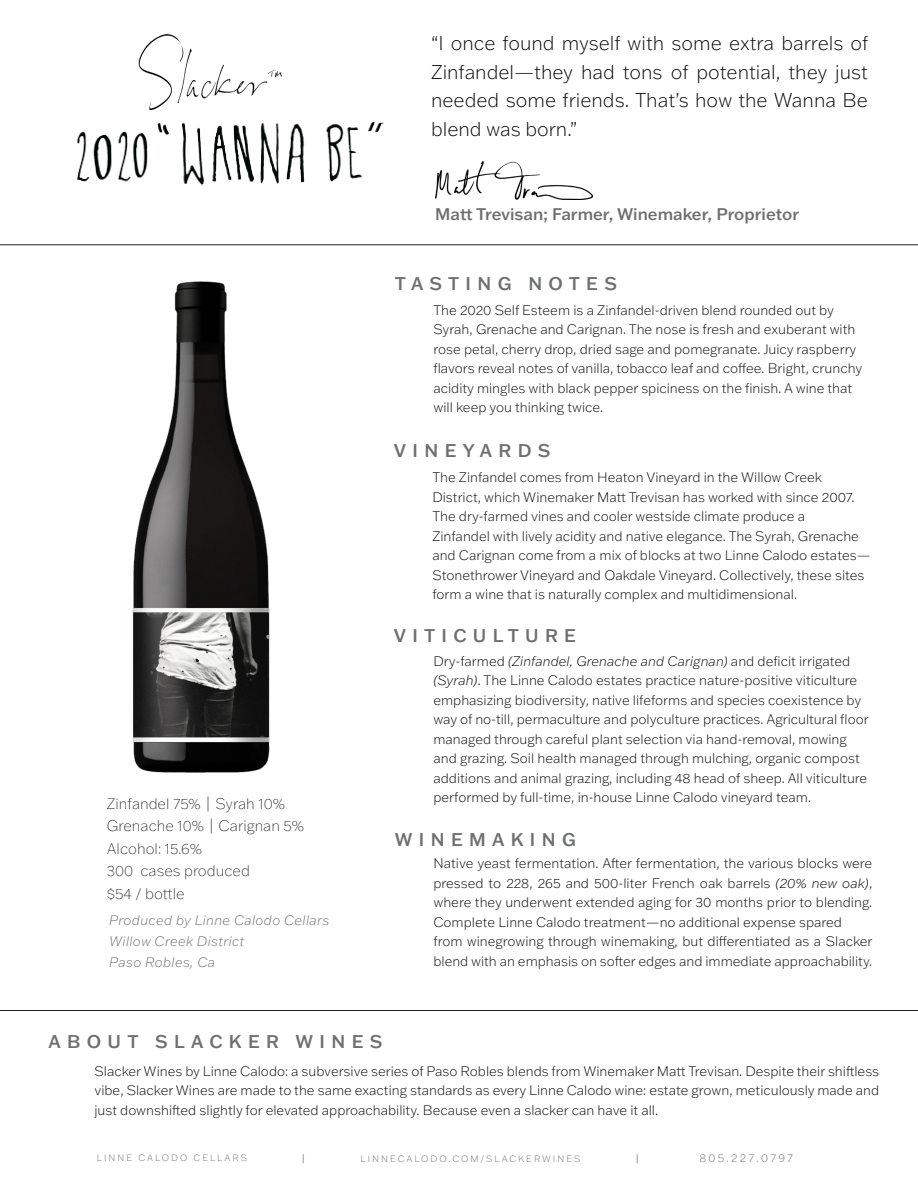
<style>
.page{position:relative;width:918px;height:1188px;background:#fff}
.page>*{position:absolute;margin:0;border:0;box-sizing:border-box;transform-origin:0 0}
.t1{font:300 expanded 19.5px/28.5px "Franklin Gothic ATF";color:#040503;text-align:justify}
.t2{font:500 18px "Franklin Gothic ATF";letter-spacing:.35em;color:#6d6f70}
.t3{font:500 16.5px "Franklin Gothic ATF";color:#6d6e70}
.t4{font:100 15px "Franklin Gothic ATF";color:#040503}
.t5{font:300 expanded 13.5px/19.5px "Franklin Gothic ATF";color:#040503}
.t6{font:italic 300 expanded 13.5px "Franklin Gothic ATF";letter-spacing:.02em;color:#6d6f70}
.t7{font:300 expanded 10.5px "Franklin Gothic ATF";letter-spacing:.22em;color:#6e6f71}
.t8{font:300 expanded 9px "Franklin Gothic ATF";letter-spacing:.22em;color:#6e6f71}
.t9{font:9px "Garamond Premr Pro Capt";color:#6e6f71}
.s1{font-style:italic}
</style>
<div class="page">
<img style="left:138px;top:35px;width:144px;height:74px">
<hr style="left:0;top:244px;width:918px;height:1px;background:#231f20">
<hr style="left:0;top:1010px;width:918px;height:1px;background:#231f20">
<img style="left:436px;top:161px;width:156px;height:38px">
<img style="left:133px;top:281px;width:137px;height:491px">
<img style="left:77px;top:122px;width:307px;height:64px">
<p class="t1" style="left:431px;top:29px;width:439px">“I once found myself with some extra barrels of Zinfandel—they had tons of potential, they just needed some friends. That’s how the Wanna Be blend was born.”</p>
<p class="t3" style="left:435px;top:203px;width:365px">Matt Trevisan; Farmer, Winemaker, Proprietor</p>
<p class="t2" style="left:395px;top:271px;width:224px">TASTING NOTES</p>
<p class="t5" style="left:433px;top:300px;width:430px">The 2020 Self Esteem is a Zinfandel-driven blend rounded out by Syrah, Grenache and Carignan. The nose is fresh and exuberant with rose petal, cherry drop, dried sage and pomegranate. Juicy raspberry flavors reveal notes of vanilla, tobacco leaf and coffee. Bright, crunchy acidity mingles with black pepper spiciness on the finish. A wine that will keep you thinking twice.</p>
<p class="t2" style="left:394px;top:439px;width:158px">VINEYARDS</p>
<p class="t5" style="left:432px;top:468px;width:391px">The Zinfandel comes from Heaton Vineyard in the Willow Creek</p>
<p class="t5" style="left:432px;top:487px;width:424px">District, which Winemaker Matt Trevisan has worked with since 2007.<br>The dry-farmed vines and cooler westside climate produce a</p>
<p class="t5" style="left:432px;top:526px;width:440px">Zinfandel with lively acidity and native elegance. The Syrah, Grenache and Carignan come from a mix of blocks at two Linne Calodo estates— Stonethrower Vineyard and Oakdale Vineyard. Collectively, these sites form a wine that is naturally complex and multidimensional.</p>
<p class="t4" style="left:107px;top:794px;width:180px">Zinfandel 75% | Syrah 10%</p>
<p class="t4" style="left:107px;top:816px;width:199px">Grenache 10% | Carignan 5%</p>
<p class="t4" style="left:107px;top:839px;width:97px">Alcohol: 15.6%</p>
<p class="t4" style="left:107px;top:861px;width:145px">300 cases produced</p>
<p class="t4" style="left:107px;top:884px;width:79px">$54 / bottle</p>
<p class="t6" style="left:109px;top:911px;width:222px">Produced by Linne Calodo Cellars</p>
<p class="t6" style="left:109px;top:932px;width:137px">Willow Creek District</p>
<p class="t6" style="left:109px;top:953px;width:107px">Paso Robles, Ca</p>
<p class="t2" style="left:394px;top:624px;width:184px">VITICULTURE</p>
<p class="t5" style="left:433px;top:651px;width:437px">Dry-farmed <span class="s1">(Zinfandel, Grenache and Carignan)</span> and deficit irrigated <span class="s1">(Syrah)</span>. The Linne Calodo estates practice nature-positive viticulture emphasizing biodiversity, native lifeforms and species coexistence by way of no-till, permaculture and polyculture practices. Agricultural floor</p>
<p class="t5" style="left:433px;top:729px;width:435px">managed through careful plant selection via hand-removal, mowing and grazing. Soil health managed through mulching, organic compost additions and animal grazing, including 48 head of sheep. All viticulture performed by full-time, in-house Linne Calodo vineyard team.</p>
<p class="t2" style="left:395px;top:827px;width:183px">WINEMAKING</p>
<p class="t5" style="left:433px;top:853px;width:440px;text-align:justify">Native yeast fermentation. After fermentation, the various blocks were pressed to 228, 265 and 500-liter French oak barrels <span class="s1">(20% new oak)</span>, where they underwent extended aging for 30 months prior to blending.<br>Complete Linne Calodo treatment—no additional expense spared</p>
<p class="t5" style="left:433px;top:931px;width:441px">from winegrowing through winemaking, but differentiated as a Slacker blend with an emphasis on softer edges and immediate approachability.</p>
<p class="t2" style="left:49px;top:1029px;width:335px">ABOUT SLACKER WINES</p>
<p class="t5" style="left:94px;top:1061px;width:786px;text-align:justify">Slacker Wines by Linne Calodo: a subversive series of Paso Robles blends from Winemaker Matt Trevisan. Despite their shiftless vibe, Slacker Wines are made to the same exacting standards as every Linne Calodo wine: estate grown, meticulously made and just downshifted slightly for elevated approachability. Because even a slacker can have it all.</p>
<p class="t8" style="left:97px;top:1152px;width:152px">LINNE CALODO CELLARS</p>
<p class="t9" style="left:302px;top:1153px;width:4px">|</p>
<p class="t8" style="left:361px;top:1152px;width:221px">LINNECALODO.COM/SLACKERWINES</p>
<p class="t9" style="left:636px;top:1153px;width:4px">|</p>
<p class="t7" style="left:699px;top:1152px;width:95px">805.227.0797</p>
</div>
